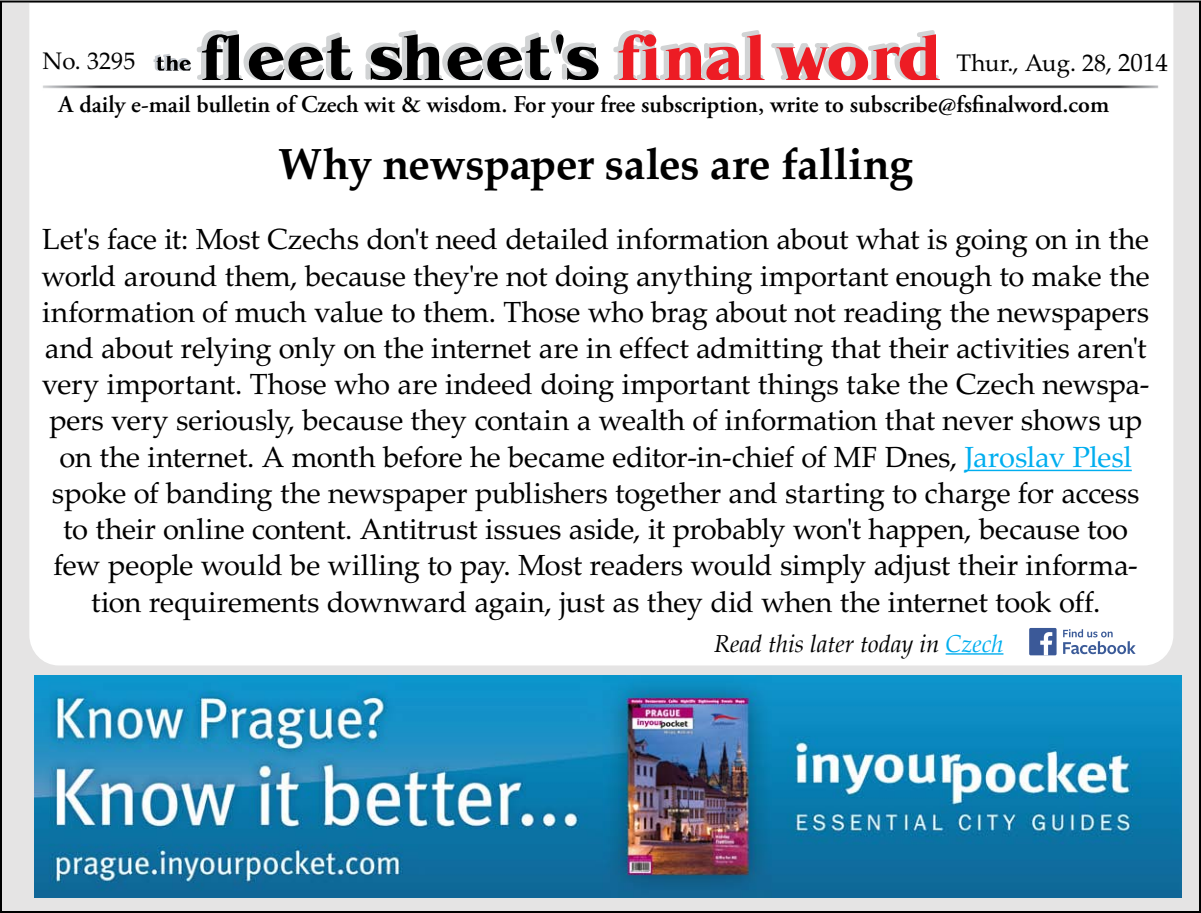
<style>
.page{position:relative;width:1201px;height:913px;background:#fff}
.page>*{position:absolute;margin:0;border:0;box-sizing:border-box;transform-origin:0 0}
.t1{font:700 43.6px "Palatino LTCE";letter-spacing:-.01em;color:#000}
.t2{font:29.2px/36.2px "Palatino LTCE";letter-spacing:-.01em;color:#000;text-align:center}
.t3{font:600 24px "Adobe Garamond Pro";color:#000}
.t4{font:italic 24px "Palatino";color:#000}
.t5{font:24px "Palatino LTCE";letter-spacing:.005em;color:#000}
.s1{font-size:25px}
.s2{color:#00aeef}
</style>
<div class="page">
<div style="left:1px;top:1px;width:1198px;height:910px;background:#e5e4e4"></div>
<div style="left:28px;top:1px;width:1146px;height:665px;background:#fff"></div>
<img style="left:40px;top:83px;width:1120px;height:7px">
<svg style="left:153px;top:30px;width:446px;height:50px;background:#a3a3a4"></svg>
<svg style="left:611px;top:30px;width:328px;height:50px;background:#eda0a3"></svg>
<hr style="left:945px;top:653px;width:58px;height:1px;background:#00aeef">
<svg style="left:1062px;top:629px;width:73px;height:25px;background:#c8d1e2"></svg>
<div style="left:1028px;top:627px;width:28px;height:28px;background:#3b5998;border-radius:2px"></div>
<svg style="left:1040px;top:632px;width:12px;height:23px"></svg>
<hr style="left:964px;top:469px;width:167px;height:2px;background:#00aeef">
<img style="left:34px;top:675px;width:1146px;height:222px">
<p class="t5" style="left:42px;top:47px;width:94px">No. 3295</p>
<p class="t5" style="left:956px;top:49px;width:213px">Thur., Aug. 28, <span class="s1">2014</span></p>
<p class="t3" style="left:59px;top:90px;width:1051px">A daily e-mail bulletin of Czech wit &amp; wisdom. For your free subscription, write to subscribe@fsfinalword.com</p>
<p class="t1" style="left:278px;top:138px;width:636px">Why newspaper sales are falling</p>
<p class="t2" style="left:42px;top:222px;width:1109px">Let's face it: Most Czechs don't need detailed information about what is going on in the world around them, because they're not doing anything important enough to make the information of much value to them. Those who brag about not reading the newspapers and about relying only on the internet are in effect admitting that their activities aren't very important. Those who are indeed doing important things take the Czech newspa&shy;pers very seriously, because they contain a wealth of information that never shows up on the internet. A month before he became editor-in-chief of MF Dnes, <span class="s2">Jaroslav Plesl </span>spoke of banding the newspaper publishers together and starting to charge for access to their online content. Antitrust issues aside, it probably won't happen, because too few people would be willing to pay. Most readers would simply adjust their informa&shy;tion requirements downward again, just as they did when the internet took off.</p>
<p class="t4" style="left:714px;top:624px;width:291px">Read this later today in <span class="s2">Czech</span></p>
</div>
